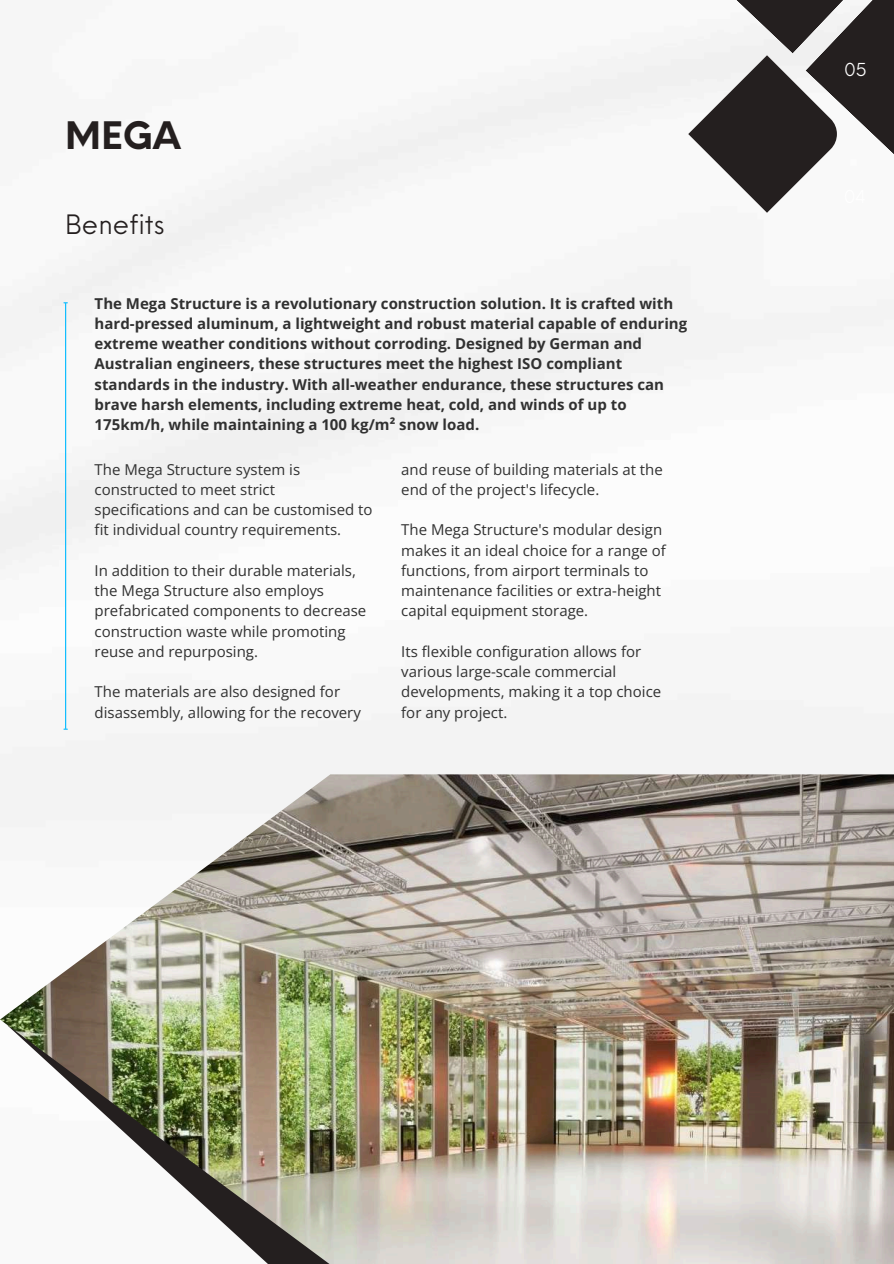
<style>
.page{position:relative;width:894px;height:1264px;background:#fff}
.page>*{position:absolute;margin:0;border:0;box-sizing:border-box;transform-origin:0 0}
.t1{font:700 36.9px "Neue Einstellung";color:#241f1f}
.t2{font:26.1px "Neue Einstellung";color:#241f1f}
.t3{font:17.4px "Neue Einstellung";color:#fff}
.t4{font:15px/20.2px "Open Sans";color:#313131}
.t5{font:700 15px/20.2px "Open Sans";color:#313131}
</style>
<div class="page">
<img style="left:0;top:52px;width:893px;height:722px">
<hr style="left:65px;top:303px;width:1px;height:426px;background:#00b9ff">
<img style="left:0;top:774px;width:893px;height:489px">
<svg style="left:632px;top:0;width:261px;height:376px"></svg>
<h1 class="t1" style="left:65px;top:102px;width:118px">MEGA</h1>
<h2 class="t2" style="left:65px;top:201px;width:101px">Benefits</h2>
<p class="t5" style="left:95px;top:292px;width:594px">The Mega Structure is a revolutionary construction solution. It is crafted with hard-pressed aluminum, a lightweight and robust material capable of enduring extreme weather conditions without corroding. Designed by German and Australian engineers, these structures meet the highest ISO compliant standards in the industry. With all-weather endurance, these structures can brave harsh elements, including extreme heat, cold, and winds of up to 175km/h, while maintaining a 100 kg/m² snow load.</p>
<p class="t4" style="left:95px;top:458px;width:279px">The Mega Structure system is constructed to meet strict specifications and can be customised to fit individual country requirements.</p>
<p class="t4" style="left:95px;top:560px;width:273px">In addition to their durable materials, the Mega Structure also employs prefabricated components to decrease construction waste while promoting reuse and repurposing.</p>
<p class="t4" style="left:95px;top:681px;width:268px">The materials are also designed for disassembly, allowing for the recovery</p>
<p class="t4" style="left:401px;top:458px;width:263px">and reuse of building materials at the end of the project's lifecycle.</p>
<p class="t4" style="left:401px;top:519px;width:266px">The Mega Structure's modular design makes it an ideal choice for a range of functions, from airport terminals to maintenance facilities or extra-height capital equipment storage.</p>
<p class="t4" style="left:401px;top:641px;width:261px">Its flexible configuration allows for various large-scale commercial developments, making it a top choice for any project.</p>
<p class="t3" style="left:844px;top:54px;width:23px">05</p>
</div>
